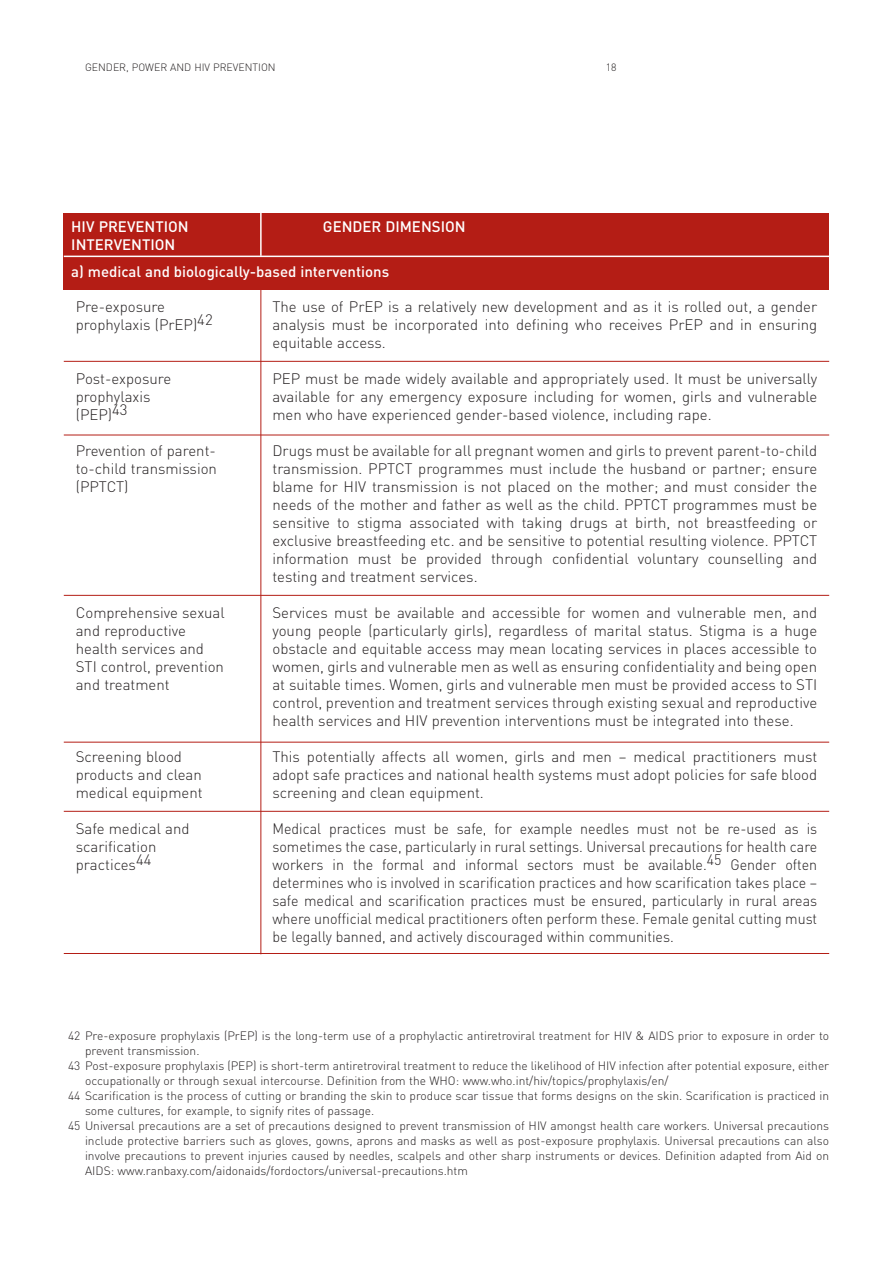
<style>
.page{position:relative;width:893px;height:1263px;background:#fff}
.page>*{position:absolute;margin:0;border:0;box-sizing:border-box;transform-origin:0 0}
.t1{font:300 15px/18px "DIN";color:#231f20;text-align:justify}
.t2{font:300 15px/18px "DIN";color:#231f20;text-align:justify;scale:.95 1}
.t3{font:500 15px/27px "DIN";color:#fff}
.t4{font:300 12px "DIN";color:#231f20}
.t5{font:300 10.5px "DIN";color:#231f20}
</style>
<div class="page">
<div style="left:64px;top:213px;width:765px;height:77px;background:#b41d15"></div>
<hr style="left:64px;top:256px;width:765px;height:1px;background:#fff">
<hr style="left:260px;top:213px;width:2px;height:43px;background:#fff">
<hr style="left:260px;top:285px;width:1px;height:669px;background:#b41d15">
<hr style="left:64px;top:361px;width:765px;height:1px;background:#b41d15">
<hr style="left:64px;top:435px;width:765px;height:1px;background:#b41d15">
<hr style="left:64px;top:595px;width:765px;height:1px;background:#b41d15">
<hr style="left:64px;top:742px;width:765px;height:1px;background:#b41d15">
<hr style="left:64px;top:811px;width:765px;height:1px;background:#b41d15">
<hr style="left:64px;top:953px;width:765px;height:1px;background:#b41d15">
<p class="t5" style="left:85px;top:64px;width:192px">GENDER, POWER AND HIV PREVENTION</p>
<p class="t5" style="left:606px;top:64px;width:12px">18</p>
<p class="t3" style="left:71px;top:215px;width:119px">HIV PREVENTION</p>
<p class="t3" style="left:323px;top:215px;width:144px">GENDER DIMENSION</p>
<p class="t3" style="left:71px;top:233px;width:319px">INTERVENTION<br>a) medical and biologically-based interventions</p>
<p class="t1" style="left:76px;top:299px;width:138px">Pre-exposure prophylaxis (PrEP)42</p>
<p class="t1" style="left:76px;top:371px;width:97px;text-align:left">Post-exposure prophylaxis (PEP)43</p>
<p class="t1" style="left:76px;top:443px;width:143px">Prevention of parent&shy;to-child transmission (PPTCT)</p>
<p class="t1" style="left:76px;top:605px;width:150px;text-align:left">Comprehensive sexual and reproductive health services and<br>STI control, prevention and treatment</p>
<p class="t1" style="left:76px;top:749px;width:128px;text-align:left">Screening blood products and clean medical equipment</p>
<p class="t1" style="left:76px;top:821px;width:115px;text-align:left">Safe medical and scarification practices44</p>
<p class="t1" style="left:272px;top:299px;width:546px">The use of PrEP is a relatively new development and as it is rolled out, a gender analysis must be incorporated into defining who receives PrEP and in ensuring equitable access.</p>
<p class="t1" style="left:272px;top:371px;width:546px">PEP must be made widely available and appropriately used. It must be universally available for any emergency exposure including for women, girls and vulnerable men who have experienced gender-based violence, including rape.</p>
<p class="t1" style="left:272px;top:443px;width:546px">Drugs must be available for all pregnant women and girls to prevent parent-to-child transmission. PPTCT programmes must include the husband or partner; ensure blame for HIV transmission is not placed on the mother; and must consider the needs of the mother and father as well as the child. PPTCT programmes must be sensitive to stigma associated with taking drugs at birth, not breastfeeding or exclusive breastfeeding etc. and be sensitive to potential resulting violence. PPTCT information must be provided through confidential voluntary counselling and testing and treatment services.</p>
<p class="t1" style="left:272px;top:605px;width:546px">Services must be available and accessible for women and vulnerable men, and young people (particularly girls), regardless of marital status. Stigma is a huge obstacle and equitable access may mean locating services in places accessible to women, girls and vulnerable men as well as ensuring confidentiality and being open at suitable times. Women, girls and vulnerable men must be provided access to STI control, prevention and treatment services through existing sexual and reproductive health services and HIV prevention interventions must be integrated into these.</p>
<p class="t1" style="left:272px;top:749px;width:546px">This potentially affects all women, girls and men – medical practitioners must adopt safe practices and national health systems must adopt policies for safe blood screening and clean equipment.</p>
<p class="t2" style="left:272px;top:821px;width:575px">Medical practices must be safe, for example needles must not be re-used as is sometimes the case, particularly in rural settings. Universal precautions for health care workers in the formal and informal sectors must be available.45 Gender often determines who is involved in scarification practices and how scarification takes place – safe medical and scarification practices must be ensured, particularly in rural areas where unofficial medical practitioners often perform these. Female genital cutting must be legally banned, and actively discouraged within communities.</p>
<p class="t4" style="left:68px;top:1031px;width:763px">42 Pre-exposure prophylaxis (PrEP) is the long-term use of a prophylactic antiretroviral treatment for HIV &amp; AIDS prior to exposure in order to</p>
<p class="t4" style="left:85px;top:1046px;width:116px">prevent transmission.</p>
<p class="t4" style="left:68px;top:1061px;width:763px">43 Post-exposure prophylaxis (PEP) is short-term antiretroviral treatment to reduce the likelihood of HIV infection after potential exposure, either</p>
<p class="t4" style="left:85px;top:1076px;width:585px">occupationally or through sexual intercourse. Definition from the WHO: www.who.int/hiv/topics/prophylaxis/en/</p>
<p class="t4" style="left:68px;top:1091px;width:763px">44 Scarification is the process of cutting or branding the skin to produce scar tissue that forms designs on the skin. Scarification is practiced in</p>
<p class="t4" style="left:85px;top:1106px;width:291px">some cultures, for example, to signify rites of passage.</p>
<p class="t4" style="left:68px;top:1121px;width:763px">45 Universal precautions are a set of precautions designed to prevent transmission of HIV amongst health care workers. Universal precautions</p>
<p class="t4" style="left:85px;top:1136px;width:746px">include protective barriers such as gloves, gowns, aprons and masks as well as post-exposure prophylaxis. Universal precautions can also</p>
<p class="t4" style="left:85px;top:1151px;width:746px">involve precautions to prevent injuries caused by needles, scalpels and other sharp instruments or devices. Definition adapted from Aid on</p>
<p class="t4" style="left:85px;top:1166px;width:385px">AIDS: www.ranbaxy.com/aidonaids/fordoctors/universal-precautions.htm</p>
</div>
